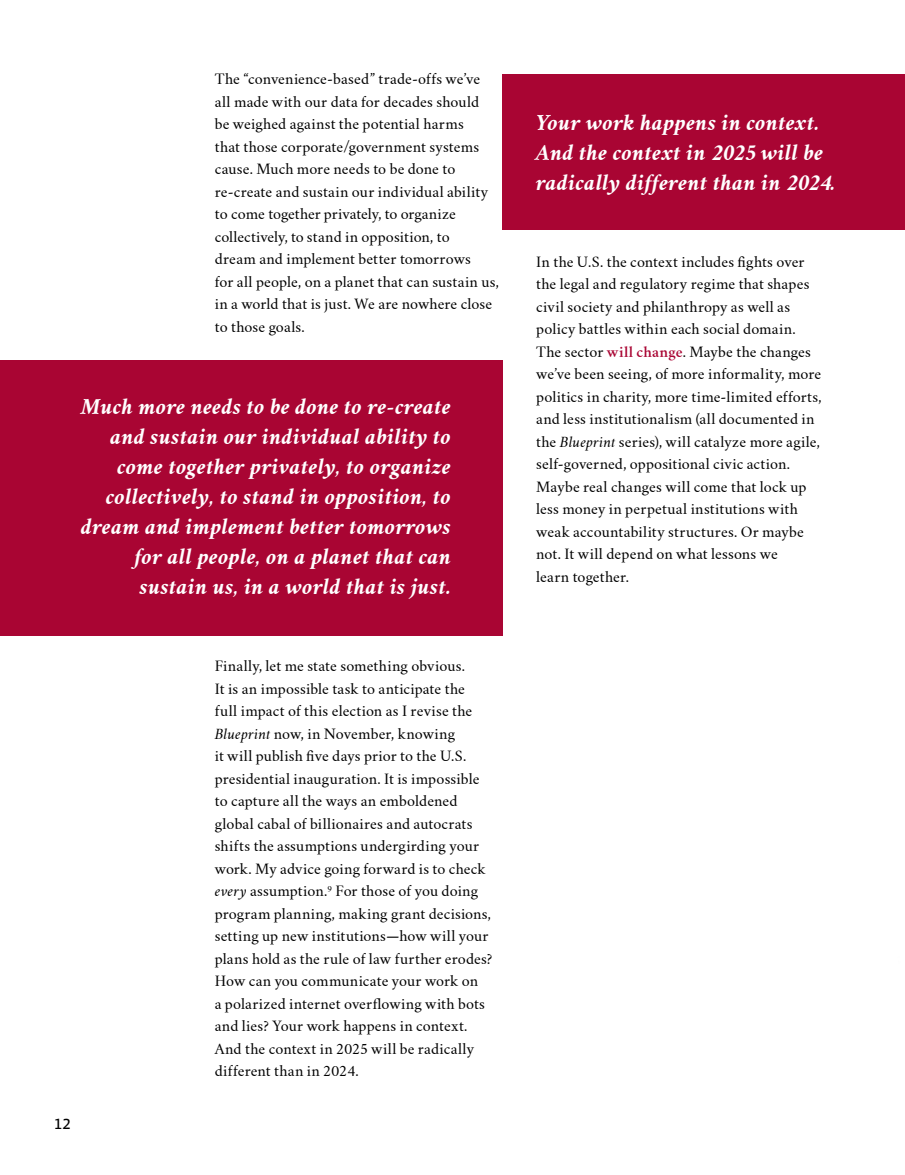
<style>
.page{position:relative;width:905px;height:1175px;background:#fff}
.page>*{position:absolute;margin:0;border:0;box-sizing:border-box;transform-origin:0 0}
.t1{font:italic 700 21px/30px "Crimson Text";letter-spacing:.01em;color:#fff;text-align:right}
.t2{font:13.8px/22.5px "Crimson Text";letter-spacing:.01em;color:#000}
.t3{font:500 13.5px "Apex New FCMA";color:#000}
.s1{font-style:italic}
.s2{font-weight:600;color:#a90533}
</style>
<div class="page">
<div style="left:0;top:360px;width:502px;height:275px;background:#a90533"></div>
<div style="left:502px;top:74px;width:402px;height:156px;background:#a90533"></div>
<p class="t2" style="left:215px;top:68px;width:286px">The “convenience-based” trade-offs we’ve all made with our data for decades should<br>be weighed against the potential harms<br>that those corporate/government systems cause. Much more needs to be done to re-create and sustain our individual ability to come together privately, to organize collectively, to stand in opposition, to<br>dream and implement better tomorrows<br>for all people, on a planet that can sustain us, in a world that is just. We are nowhere close to those goals.</p>
<p class="t1" style="left:81px;top:391px;width:372px">Much more needs to be done to re-create and sustain our individual ability to come together privately, to organize collectively, to stand in opposition, to dream and implement better tomorrows for all people, on a planet that can sustain us, in a world that is just.</p>
<p class="t3" style="left:54px;top:1116px;width:18px">12</p>
<p class="t2" style="left:215px;top:655px;width:279px">Finally, let me state something obvious.<br>It is an impossible task to anticipate the<br>full impact of this election as I revise the <span class="s1">Blueprint</span> now, in November, knowing<br>it will publish five days prior to the U.S. presidential inauguration. It is impossible to capture all the ways an emboldened global cabal of billionaires and autocrats shifts the assumptions undergirding your work. My advice going forward is to check <span class="s1">every</span> assumption.<sup>9</sup> For those of you doing program planning, making grant decisions, setting up new institutions—how will your plans hold as the rule of law further erodes?<br>How can you communicate your work on<br>a polarized internet overflowing with bots and lies? Your work happens in context.<br>And the context in 2025 will be radically different than in 2024.</p>
<h1 class="t1" style="left:536px;top:107px;width:301px;text-align:left">Your work happens in context.<br>And the context in 2025 will be radically different than in 2024.</h1>
<p class="t2" style="left:536px;top:250px;width:287px">In the U.S. the context includes fights over the legal and regulatory regime that shapes civil society and philanthropy as well as policy battles within each social domain.<br>The sector <span class="s2">will change</span>. Maybe the changes we’ve been seeing, of more informality, more politics in charity, more time-limited efforts, and less institutionalism (all documented in the <span class="s1">Blueprint</span> series), will catalyze more agile, self-governed, oppositional civic action.<br>Maybe real changes will come that lock up less money in perpetual institutions with weak accountability structures. Or maybe not. It will depend on what lessons we<br>learn together.</p>
</div>
